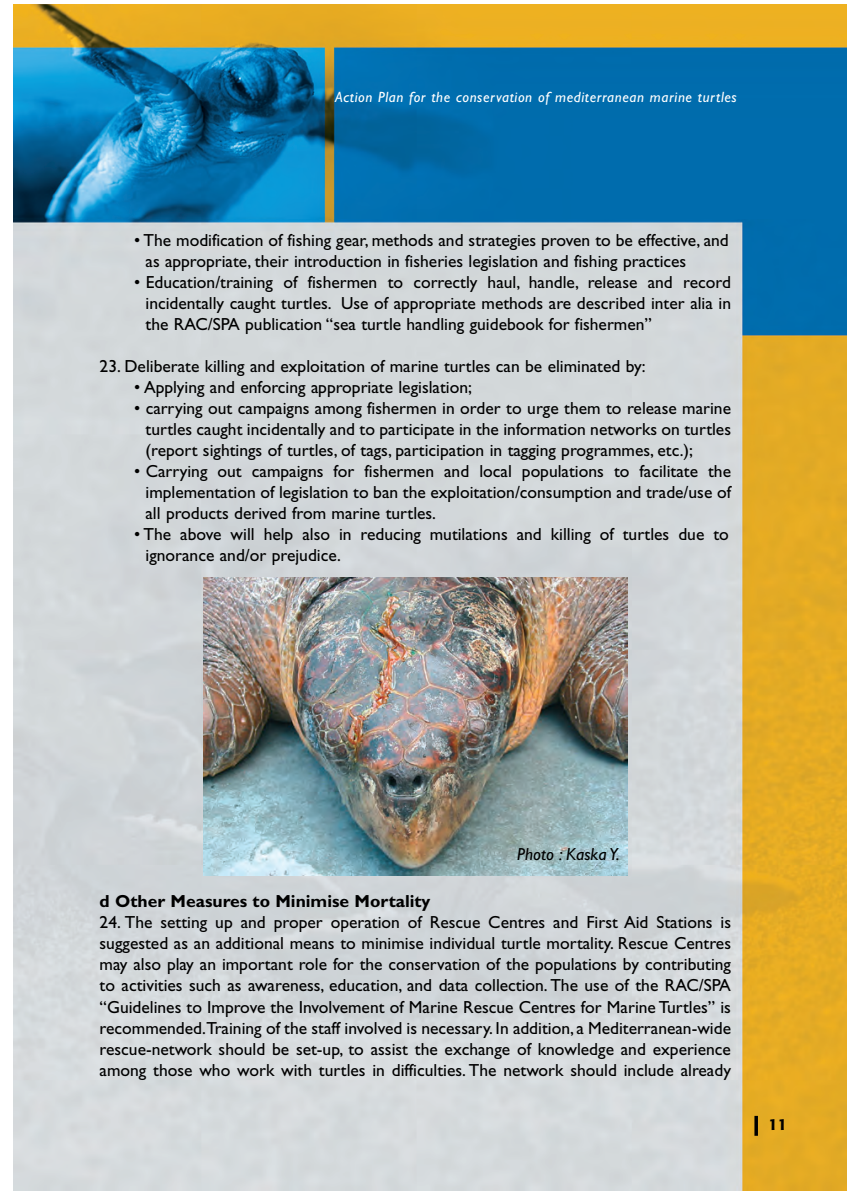
<style>
.page{position:relative;width:847px;height:1196px;background:#fff}
.page>*{position:absolute;margin:0;border:0;box-sizing:border-box;transform-origin:0 0}
.t1{font:17.5px/21px "Gill Sans";color:#000;text-align:justify}
.t2{font:700 17.5px "Gill Sans";color:#000}
.t3{font:italic 17.5px "Gill Sans";color:#000}
.t4{font:500 15.75px "Formata";color:#000}
.t5{font:italic 14.88px "Gill Sans";letter-spacing:.04em;color:#fff}
</style>
<div class="page">
<img style="left:14px;top:4px;width:833px;height:1186px">
<svg style="left:754px;top:1115px;width:4px;height:20px"></svg>
<img style="left:203px;top:577px;width:424px;height:298px">
<p class="t5" style="left:335px;top:92px;width:403px">Action Plan for the conservation of mediterranean marine turtles</p>
<p class="t1" style="left:146px;top:231px;width:585px;text-indent:-11px">• The modification of fishing gear, methods and strategies proven to be effective, and as appropriate, their introduction in fisheries legislation and fishing practices</p>
<p class="t1" style="left:146px;top:273px;width:587px;text-indent:-11px">• Education/training of fishermen to correctly haul, handle, release and record incidentally caught turtles. Use of appropriate methods are described inter alia in the RAC/SPA publication “sea turtle handling guidebook for fishermen”</p>
<p class="t1" style="left:100px;top:357px;width:548px">23. Deliberate killing and exploitation of marine turtles can be eliminated by:</p>
<p class="t1" style="left:134px;top:378px;width:339px">• Applying and enforcing appropriate legislation;</p>
<p class="t1" style="left:146px;top:399px;width:587px;text-indent:-11px">• carrying out campaigns among fishermen in order to urge them to release marine turtles caught incidentally and to participate in the information networks on turtles (report sightings of turtles, of tags, participation in tagging programmes, etc.);</p>
<p class="t1" style="left:146px;top:462px;width:587px;text-indent:-11px">• Carrying out campaigns for fishermen and local populations to facilitate the implementation of legislation to ban the exploitation/consumption and trade/use of all products derived from marine turtles.</p>
<p class="t1" style="left:146px;top:525px;width:585px;text-indent:-11px">• The above will help also in reducing mutilations and killing of turtles due to ignorance and/or prejudice.</p>
<p class="t3" style="left:517px;top:848px;width:104px">Photo : Kaska Y.</p>
<p class="t2" style="left:100px;top:895px;width:332px">d Other Measures to Minimise Mortality</p>
<p class="t1" style="left:100px;top:913px;width:633px">24. The setting up and proper operation of Rescue Centres and First Aid Stations is suggested as an additional means to minimise individual turtle mortality. Rescue Centres may also play an important role for the conservation of the populations by contributing to activities such as awareness, education, and data collection. The use of the RAC/SPA “Guidelines to Improve the Involvement of Marine Rescue Centres for Marine Turtles” is recommended.Training of the staff involved is necessary. In addition, a Mediterranean-wide rescue-network should be set-up, to assist the exchange of knowledge and experience among those who work with turtles in difficulties. The network should include already</p>
<p class="t4" style="left:769px;top:1117px;width:20px">11</p>
</div>
